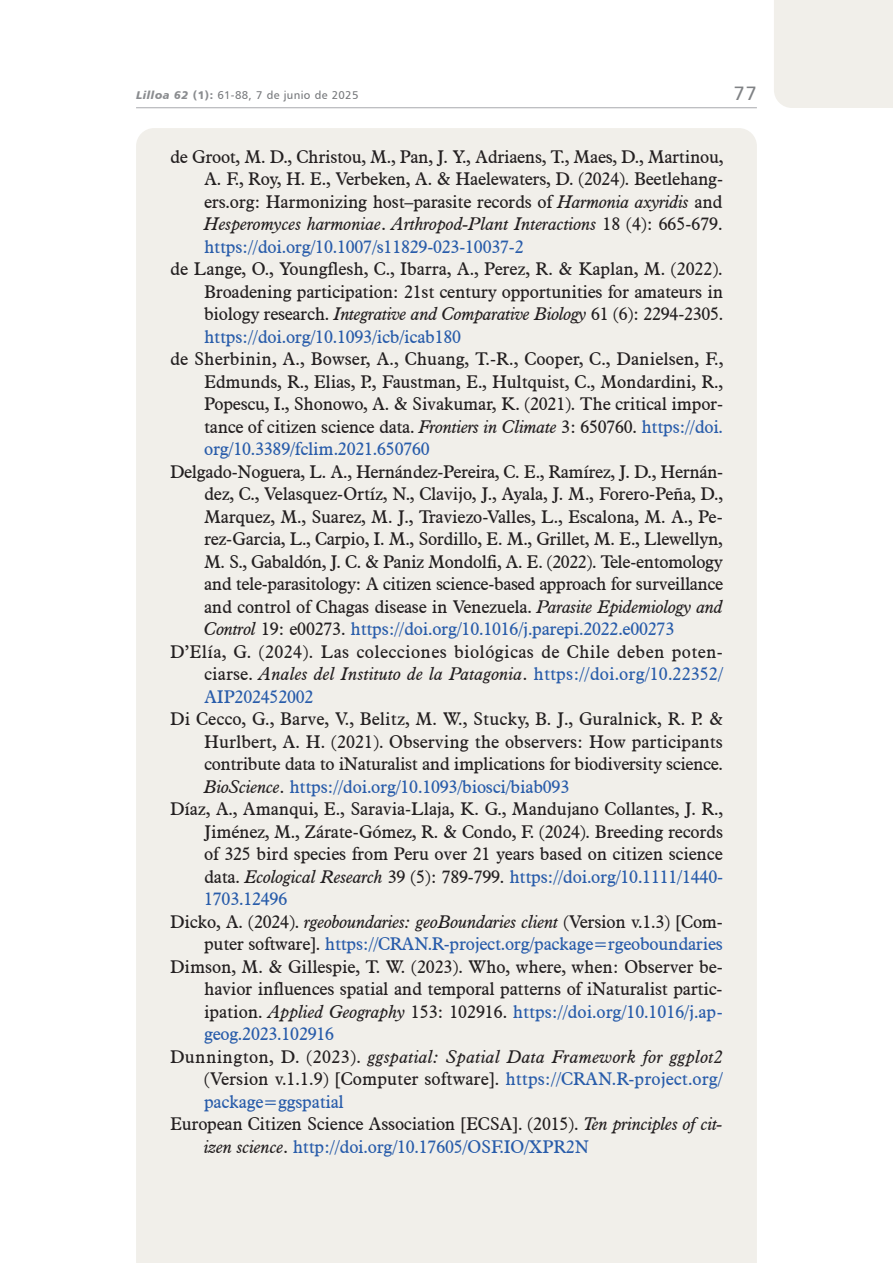
<style>
.page{position:relative;width:893px;height:1263px;background:#fff}
.page>*{position:absolute;margin:0;border:0;box-sizing:border-box;transform-origin:0 0}
.t1{font:19.5px "Humanist 777 BT Roman B";color:#808285}
.t2{font:18px/22.5px "Aldine 721 BT";letter-spacing:-.01em;color:#231f20;text-align:justify}
.t3{font:18px "Aldine 721 BT";letter-spacing:-.01em;color:#285caa}
.t4{font:italic 18px "Aldine 721 BT";letter-spacing:.02em;color:#231f20}
.t5{font:18px "Aldine 721 BT";letter-spacing:.02em;color:#231f20}
.t6{font:11.25px "Humanist 777 BT Roman B";letter-spacing:.03em;color:#76787b}
.s1{font-family:"Humanist 777 BT Black Italic B";color:#8a8c8f}
.s2{font-family:"Humanist 777 BT Black B";color:#8a8c8f}
.s3{font-style:italic}
.s4{color:#285caa}
.s5{font-style:italic;color:#231f20}
.s6{color:#231f20}
.s7{font-style:normal}
.s8{font-style:normal;color:#285caa}
</style>
<div class="page">
<hr style="left:136px;top:107px;width:621px;height:1px;background:#a8a9ad">
<div style="left:774px;top:0;width:119px;height:108px;background:#f1efea"></div>
<div style="left:136px;top:128px;width:621px;height:1135px;background:#f1efea"></div>
<p class="t6" style="left:136px;top:88px;width:224px"><span class="s1">Lilloa 62</span> <span class="s2">(1):</span> 61-88, 7 de junio de 2025</p>
<p class="t1" style="left:734px;top:81px;width:24px">77</p>
<p class="t2" style="left:204px;top:145px;width:521px;text-indent:-34px">de Groot, M. D., Christou, M., Pan, J. Y., Adriaens, T., Maes, D., Martinou, A. F., Roy, H. E., Verbeken, A. &amp; Haelewaters, D. (2024). Beetlehang&shy;ers.org: Harmonizing host–parasite records of <span class="s3">Harmonia axyridis</span> and <span class="s3">Hesperomyces harmoniae</span>. <span class="s3">Arthropod-Plant Interactions</span> 18 (4): 665-679. <span class="s4">https://doi.org/10.1007/s11829-023-10037-2</span></p>
<p class="t2" style="left:204px;top:257px;width:521px;text-indent:-34px">de Lange, O., Youngflesh, C., Ibarra, A., Perez, R. &amp; Kaplan, M. (2022).<br>Broadening participation: 21st century opportunities for amateurs in biology research. <span class="s3">Integrative and Comparative Biology</span> 61 (6): 2294-2305. <span class="s4">https://doi.org/10.1093/icb/icab180</span></p>
<p class="t2" style="left:204px;top:347px;width:520px;text-indent:-34px">de Sherbinin, A., Bowser, A., Chuang, T.-R., Cooper, C., Danielsen, F., Edmunds, R., Elias, P., Faustman, E., Hultquist, C., Mondardini, R., Popescu, I., Shonowo, A. &amp; Sivakumar, K. (2021). The critical impor&shy;tance of citizen science data. <span class="s3">Frontiers in Climate</span> 3: 650760. <span class="s4">https://doi. org/10.3389/fclim.2021.650760</span></p>
<p class="t2" style="left:170px;top:460px;width:555px">Delgado-Noguera, L. A., Hernández-Pereira, C. E., Ramírez, J. D., Hernán-</p>
<p class="t2" style="left:204px;top:482px;width:520px">dez, C., Velasquez-Ortíz, N., Clavijo, J., Ayala, J. M., Forero-Peña, D.,</p>
<p class="t2" style="left:204px;top:505px;width:520px">Marquez, M., Suarez, M. J., Traviezo-Valles, L., Escalona, M. A., Pe-</p>
<p class="t2" style="left:204px;top:527px;width:520px">rez-Garcia, L., Carpio, I. M., Sordillo, E. M., Grillet, M. E., Llewellyn,</p>
<p class="t2" style="left:204px;top:550px;width:520px">M. S., Gabaldón, J. C. &amp; Paniz Mondolfi, A. E. (2022). Tele-entomology</p>
<p class="t2" style="left:204px;top:572px;width:521px">and tele-parasitology: A citizen science-based approach for surveillance</p>
<p class="t2" style="left:204px;top:595px;width:520px">and control of Chagas disease in Venezuela. <span class="s3">Parasite Epidemiology and</span></p>
<p class="t3" style="left:204px;top:618px;width:472px"><span class="s5">Control</span> <span class="s6">19: e00273.</span> https://doi.org/10.1016/j.parepi.2022.e00273</p>
<p class="t5" style="left:170px;top:640px;width:554px">D’Elía, G. (2024). Las colecciones biológicas de Chile deben poten-</p>
<p class="t4" style="left:204px;top:663px;width:520px"><span class="s7">ciarse.</span> Anales del Instituto de la Patagonia<span class="s7">.</span> <span class="s8">https://doi.org/10.22352/</span></p>
<p class="t3" style="left:204px;top:685px;width:111px">AIP202452002</p>
<p class="t2" style="left:170px;top:707px;width:554px">Di Cecco, G., Barve, V., Belitz, M. W., Stucky, B. J., Guralnick, R. P. &amp;</p>
<p class="t2" style="left:204px;top:730px;width:520px">Hurlbert, A. H. (2021). Observing the observers: How participants</p>
<p class="t2" style="left:204px;top:752px;width:520px">contribute data to iNaturalist and implications for biodiversity science.</p>
<p class="t3" style="left:204px;top:775px;width:367px"><span class="s5">BioScience</span><span class="s6">.</span> https://doi.org/10.1093/biosci/biab093</p>
<p class="t2" style="left:170px;top:797px;width:554px">Díaz, A., Amanqui, E., Saravia-Llaja, K. G., Mandujano Collantes, J. R.,</p>
<p class="t2" style="left:204px;top:820px;width:520px">Jiménez, M., Zárate-Gómez, R. &amp; Condo, F. (2024). Breeding records</p>
<p class="t2" style="left:204px;top:842px;width:520px">of 325 bird species from Peru over 21 years based on citizen science</p>
<p class="t3" style="left:204px;top:865px;width:520px"><span class="s6">data.</span> <span class="s5">Ecological Research</span> <span class="s6">39 (5): 789-799.</span> https://doi.org/10.1111/1440-</p>
<p class="t3" style="left:204px;top:888px;width:85px">1703.12496</p>
<p class="t2" style="left:170px;top:910px;width:554px">Dicko, A. (2024). <span class="s3">rgeoboundaries: geoBoundaries client</span> (Version v.1.3) [Com-</p>
<p class="t3" style="left:204px;top:933px;width:520px"><span class="s6">puter software].</span> https://CRAN.R-project.org/package=rgeoboundaries</p>
<p class="t2" style="left:170px;top:955px;width:554px">Dimson, M. &amp; Gillespie, T. W. (2023). Who, where, when: Observer be-</p>
<p class="t2" style="left:204px;top:977px;width:520px">havior influences spatial and temporal patterns of iNaturalist partic-</p>
<p class="t3" style="left:204px;top:1000px;width:520px"><span class="s6">ipation.</span> <span class="s5">Applied Geography</span> <span class="s6">153: 102916.</span> https://doi.org/10.1016/j.ap-</p>
<p class="t3" style="left:204px;top:1023px;width:132px">geog.2023.102916</p>
<p class="t4" style="left:170px;top:1045px;width:554px"><span class="s7">Dunnington, D. (2023).</span> ggspatial: Spatial Data Framework for ggplot2</p>
<p class="t2" style="left:204px;top:1067px;width:520px">(Version v.1.1.9) [Computer software]. <span class="s4">https://CRAN.R-project.org/</span></p>
<p class="t3" style="left:204px;top:1090px;width:141px">package=ggspatial</p>
<p class="t2" style="left:170px;top:1112px;width:554px">European Citizen Science Association [ECSA]. (2015). <span class="s3">Ten principles of cit-</span></p>
<p class="t3" style="left:204px;top:1135px;width:386px"><span class="s5">izen science</span><span class="s6">.</span> http://doi.org/10.17605/OSF.IO/XPR2N</p>
</div>
